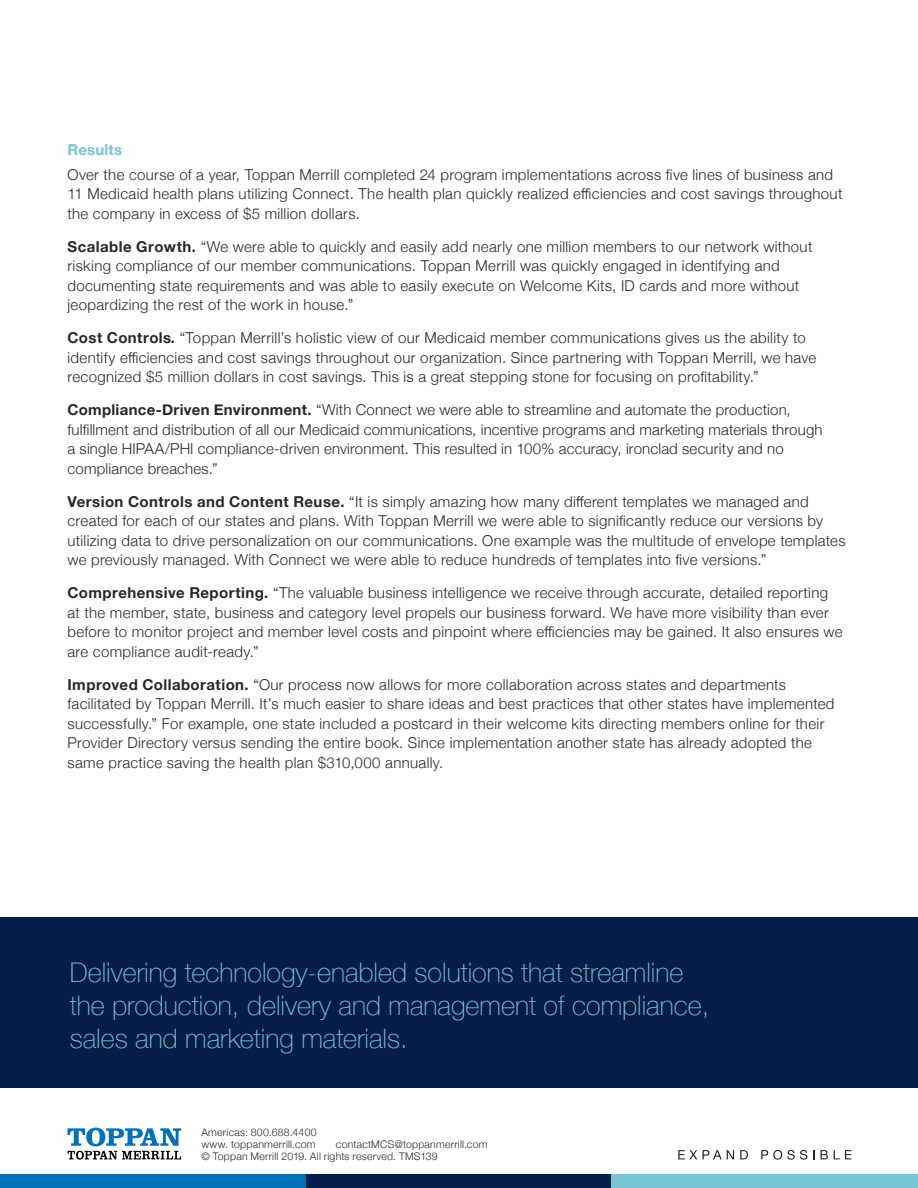
<style>
.page{position:relative;width:918px;height:1188px;background:#fff}
.page>*{position:absolute;margin:0;border:0;box-sizing:border-box;transform-origin:0 0}
.t1{font:100 27px/33px "Helvetica Neue";color:#77c5d5}
.t2{font:300 15px/19.5px "Helvetica Neue";letter-spacing:.02em;color:#282828}
.t3{font:700 15px "Helvetica Neue";letter-spacing:.015em;color:#77c5d5}
.t4{font:300 10.5px/12px "Helvetica Neue";letter-spacing:.02em;color:#282828}
.s1{font-weight:700}
</style>
<div class="page">
<svg style="left:67px;top:1128px;width:114px;height:32px"></svg>
<div style="left:0;top:1174px;width:306px;height:14px;background:#0072bc"></div>
<div style="left:306px;top:1174px;width:306px;height:14px;background:#071d49"></div>
<div style="left:612px;top:1174px;width:306px;height:14px;background:#77c5d5"></div>
<svg style="left:678px;top:1150px;width:19px;height:9px"></svg>
<svg style="left:703px;top:1150px;width:31px;height:9px"></svg>
<svg style="left:740px;top:1150px;width:8px;height:9px"></svg>
<svg style="left:761px;top:1150px;width:46px;height:10px"></svg>
<svg style="left:821px;top:1150px;width:7px;height:9px"></svg>
<svg style="left:834px;top:1150px;width:17px;height:9px"></svg>
<div style="left:0;top:917px;width:918px;height:171px;background:#071d49"></div>
<p class="t3" style="left:68px;top:138px;width:56px">Results</p>
<p class="t2" style="left:68px;top:164px;width:777px">Over the course of a year, Toppan Merrill completed 24 program implementations across five lines of business and<br>11 Medicaid health plans utilizing Connect. The health plan quickly realized efficiencies and cost savings throughout the company in excess of $5 million dollars.</p>
<p class="t2" style="left:68px;top:236px;width:747px"><span class="s1">Scalable Growth.</span> “We were able to quickly and easily add nearly one million members to our network without risking compliance of our member communications. Toppan Merrill was quickly engaged in identifying and documenting state requirements and was able to easily execute on Welcome Kits, ID cards and more without jeopardizing the rest of the work in house.”</p>
<p class="t2" style="left:68px;top:327px;width:750px"><span class="s1">Cost Controls.</span> “Toppan Merrill’s holistic view of our Medicaid member communications gives us the ability to identify efficiencies and cost savings throughout our organization. Since partnering with Toppan Merrill, we have recognized $5 million dollars in cost savings. This is a great stepping stone for focusing on profitability.”</p>
<p class="t2" style="left:68px;top:399px;width:757px"><span class="s1">Compliance-Driven Environment.</span> “With Connect we were able to streamline and automate the production, fulfillment and distribution of all our Medicaid communications, incentive programs and marketing materials through a single HIPAA/PHI compliance-driven environment. This resulted in 100% accuracy, ironclad security and no compliance breaches.”</p>
<p class="t2" style="left:68px;top:491px;width:780px"><span class="s1">Version Controls and Content Reuse.</span> “It is simply amazing how many different templates we managed and created for each of our states and plans. With Toppan Merrill we were able to significantly reduce our versions by utilizing data to drive personalization on our communications. One example was the multitude of envelope templates we previously managed. With Connect we were able to reduce hundreds of templates into five versions.”</p>
<p class="t2" style="left:68px;top:582px;width:777px"><span class="s1">Comprehensive Reporting.</span> “The valuable business intelligence we receive through accurate, detailed reporting at the member, state, business and category level propels our business forward. We have more visibility than ever before to monitor project and member level costs and pinpoint where efficiencies may be gained. It also ensures we are compliance audit-ready.”</p>
<p class="t2" style="left:68px;top:674px;width:769px"><span class="s1">Improved Collaboration.</span> “Our process now allows for more collaboration across states and departments facilitated by Toppan Merrill. It’s much easier to share ideas and best practices that other states have implemented successfully.” For example, one state included a postcard in their welcome kits directing members online for their Provider Directory versus sending the entire book. Since implementation another state has already adopted the same practice saving the health plan $310,000 annually.</p>
<h1 class="t1" style="left:70px;top:955px;width:641px">Delivering technology-enabled solutions that streamline the production, delivery and management of compliance, sales and marketing materials.</h1>
<p class="t4" style="left:201px;top:1125px;width:117px">Americas: 800.688.4400 www. toppanmerrill.com</p>
<p class="t4" style="left:201px;top:1137px;width:288px;text-indent:135px">contactMCS@toppanmerrill.com © Toppan Merrill 2019. All rights reserved. TMS139</p>
</div>
